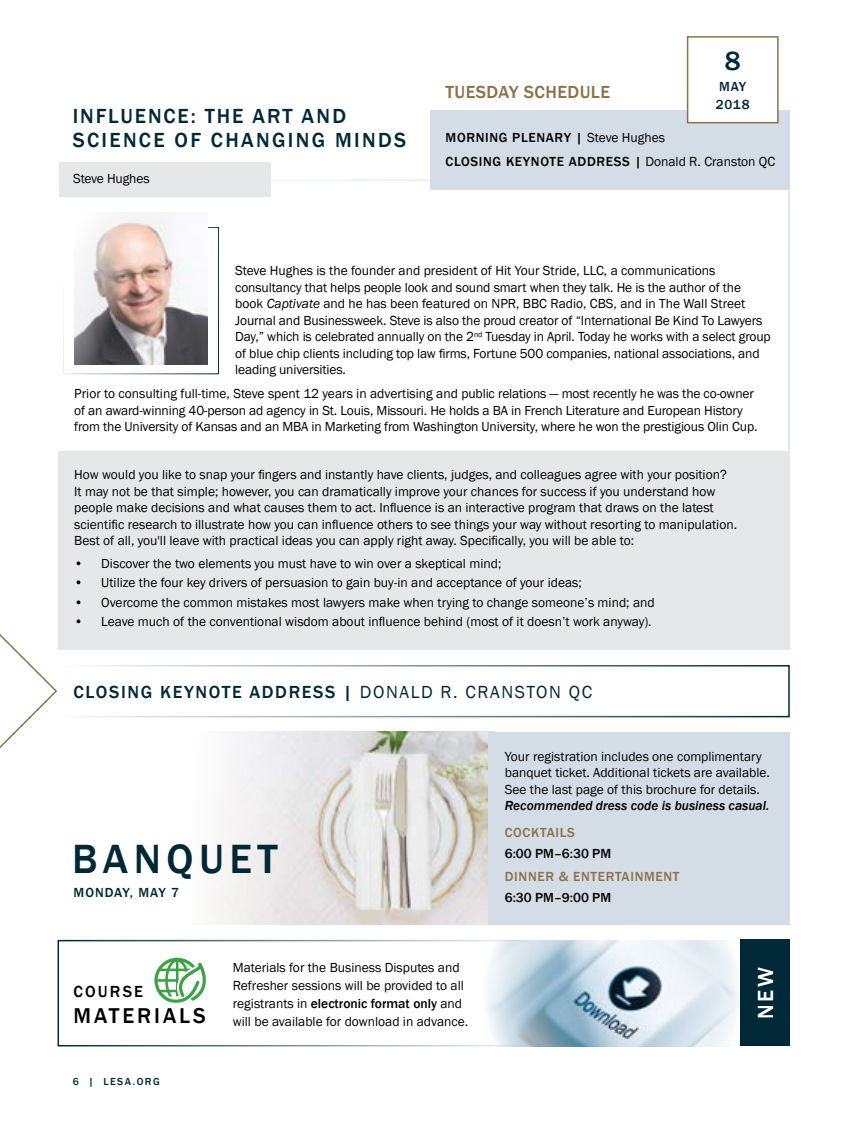
<style>
.page{position:relative;width:864px;height:1134px;background:#fff}
.page>*{position:absolute;margin:0;border:0;box-sizing:border-box;transform-origin:0 0}
.t1{font:500 42px "Franklin Gothic";letter-spacing:.13em;color:#002836}
.t2{font:500 27px "Franklin Gothic";color:#002836}
.t3{font:500 22.5px "Franklin Gothic";color:#fff}
.t4{font:500 22.05px "Franklin Gothic";letter-spacing:.13em;color:#000}
.t5{font:500 21px/24px "Franklin Gothic";letter-spacing:.11em;color:#002836}
.t6{font:500 18px "Franklin Gothic";letter-spacing:.09em;color:#002836}
.t7{font:500 18px "Franklin Gothic";letter-spacing:.025em;color:#8a724b}
.t8{font:500 16.5px "Franklin Gothic";letter-spacing:.13em;color:#000}
.t9{font:13.5px/16.5px "Franklin Gothic";color:#000}
.t10{font:500 13.5px/24px "Franklin Gothic";letter-spacing:.05em;color:#000}
.t11{font:italic 500 13.5px "Franklin Gothic";color:#000}
.t12{font:500 13.5px "Franklin Gothic";letter-spacing:.05em;color:#8a724b}
.t13{font:500 13.5px/18.3px "Franklin Gothic";letter-spacing:.06em;color:#002836}
.t14{font:500 10.5px "Franklin Gothic";letter-spacing:.14em;color:#002836}
.s1{font-weight:400}
.s2{font-style:italic}
.s3{font-weight:500}
</style>
<div class="page">
<img style="left:487px;top:940px;width:252px;height:106px">
<div style="left:59px;top:162px;width:212px;height:35px;background:#e6e7e8"></div>
<img style="left:217px;top:732px;width:271px;height:193px">
<div style="left:488px;top:732px;width:302px;height:193px;background:#d4dde6"></div>
<div style="left:63px;top:227px;width:156px;height:147px;border:1px solid #002836"></div>
<img style="left:74px;top:213px;width:134px;height:151px">
<div style="left:58px;top:452px;width:732px;height:198px;background:#e6e7e8"></div>
<svg style="left:154px;top:958px;width:52px;height:45px"></svg>
<div style="left:740px;top:940px;width:50px;height:106px;background:#002836"></div>
<div style="left:430px;top:110px;width:360px;height:80px;background:#d4dde6"></div>
<div style="left:687px;top:36px;width:92px;height:87px;background:#fff;border:2px solid #8a724b"></div>
<svg style="left:0;top:634px;width:57px;height:115px"></svg>
<h3 class="t5" style="left:73px;top:104px;width:335px">INFLUENCE: THE ART AND<br>SCIENCE OF CHANGING MINDS</h3>
<p class="t9" style="left:73px;top:171px;width:78px">Steve Hughes</p>
<h2 class="t2" style="left:725px;top:44px;width:17px">8</h2>
<p class="t13" style="left:716px;top:77px;width:35px">MAY<br>2018</p>
<p class="t10" style="left:446px;top:125px;width:331px">MORNING PLENARY | <span class="s1">Steve Hughes<br></span>CLOSING KEYNOTE ADDRESS | <span class="s1">Donald R. Cranston QC</span></p>
<h3 class="t7" style="left:446px;top:81px;width:166px">TUESDAY SCHEDULE</h3>
<p class="t9" style="left:235px;top:263px;width:537px">Steve Hughes is the founder and president of Hit Your Stride, LLC, a communications consultancy that helps people look and sound smart when they talk. He is the author of the book <span class="s2">Captivate</span> and he has been featured on NPR, BBC Radio, CBS, and in The Wall Street Journal and Businessweek. Steve is also the proud creator of “International Be Kind To Lawyers Day,” which is celebrated annually on the 2<sup>nd</sup> Tuesday in April. Today he works with a select group of blue chip clients including top law firms, Fortune 500 companies, national associations, and leading universities.</p>
<p class="t9" style="left:74px;top:386px;width:685px">Prior to consulting full-time, Steve spent 12 years in advertising and public relations — most recently he was the co-owner of an award-winning 40-person ad agency in St. Louis, Missouri. He holds a BA in French Literature and European History from the University of Kansas and an MBA in Marketing from Washington University, where he won the prestigious Olin Cup.</p>
<p class="t9" style="left:74px;top:467px;width:664px">How would you like to snap your fingers and instantly have clients, judges, and colleagues agree with your position?<br>It may not be that simple; however, you can dramatically improve your chances for success if you understand how people make decisions and what causes them to act. Influence is an interactive program that draws on the latest scientific research to illustrate how you can influence others to see things your way without resorting to manipulation.<br>Best of all, you'll leave with practical ideas you can apply right away. Specifically, you will be able to:</p>
<p class="t9" style="left:74px;top:555px;width:429px">• Discover the two elements you must have to win over a skeptical mind;</p>
<p class="t9" style="left:74px;top:575px;width:509px">• Utilize the four key drivers of persuasion to gain buy-in and acceptance of your ideas;</p>
<p class="t9" style="left:74px;top:594px;width:582px">• Overcome the common mistakes most lawyers make when trying to change someone’s mind; and</p>
<p class="t9" style="left:74px;top:614px;width:579px">• Leave much of the conventional wisdom about influence behind (most of it doesn’t work anyway).</p>
<h3 class="t6" style="left:74px;top:681px;width:520px">CLOSING KEYNOTE ADDRESS | <span class="s1">DONALD R. CRANSTON QC</span></h3>
<h1 class="t1" style="left:72px;top:833px;width:207px">BANQUET</h1>
<p class="t13" style="left:74px;top:884px;width:107px">MONDAY, MAY 7</p>
<p class="t8" style="left:74px;top:981px;width:71px">COURSE</p>
<h3 class="t4" style="left:74px;top:1002px;width:134px">MATERIALS</h3>
<p class="t14" style="left:73px;top:1075px;width:89px">6 | LESA.ORG</p>
<p class="t9" style="left:233px;top:959px;width:237px;line-height:18px">Materials for the Business Disputes and Refresher sessions will be provided to all registrants in <span class="s3">electronic format only</span> and will be available for download in advance.</p>
<p class="t9" style="left:505px;top:748px;width:267px">Your registration includes one complimentary banquet ticket. Additional tickets are available.<br>See the last page of this brochure for details.</p>
<p class="t11" style="left:505px;top:797px;width:266px">Recommended dress code is business casual.</p>
<p class="t12" style="left:505px;top:824px;width:72px">COCKTAILS</p>
<p class="t10" style="left:505px;top:842px;width:108px">6:00 PM–6:30 PM</p>
<p class="t12" style="left:505px;top:868px;width:176px">DINNER &amp; ENTERTAINMENT</p>
<p class="t10" style="left:505px;top:885px;width:108px">6:30 PM–9:00 PM</p>
<h3 class="t3" style="left:752px;top:1019px;width:54px;rotate:-90deg">NEW</h3>
</div>
